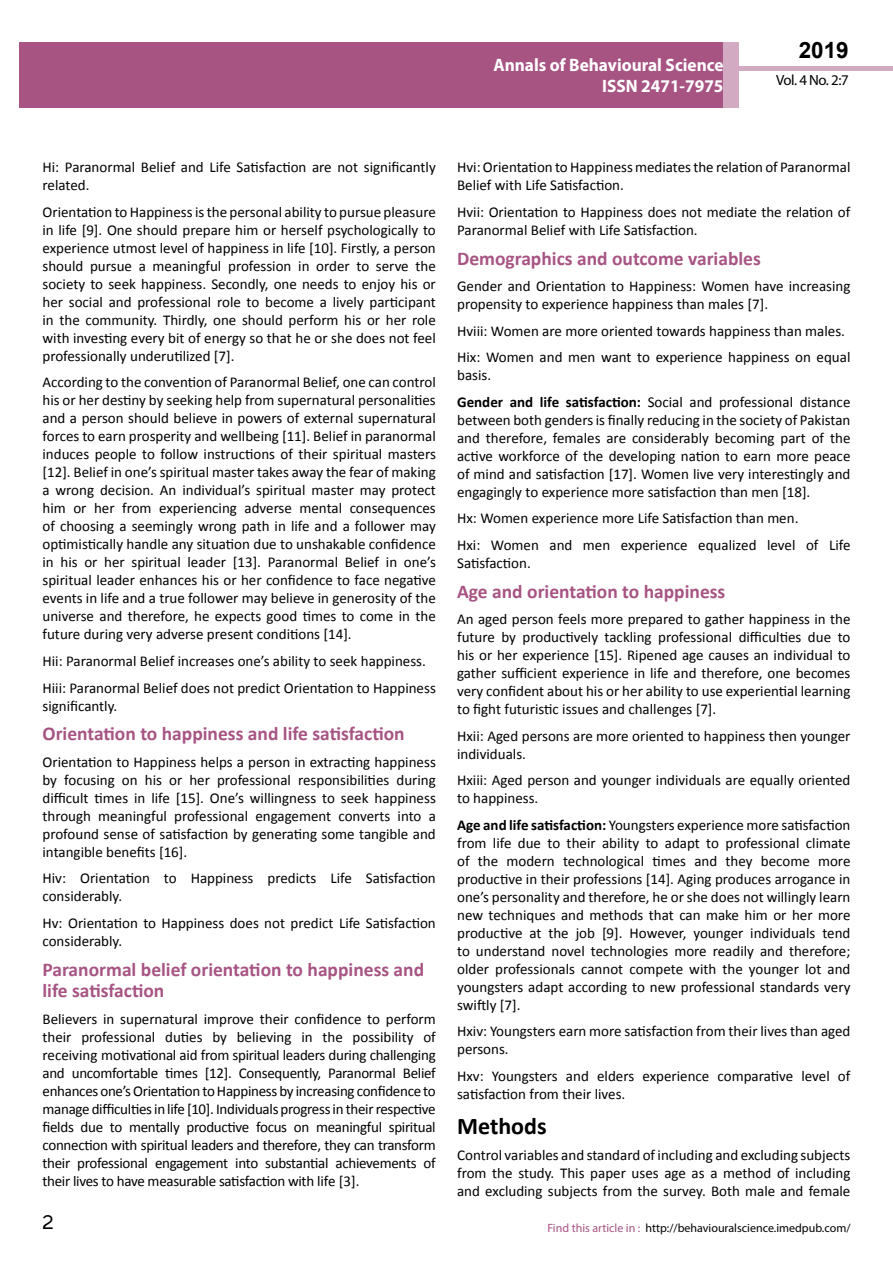
<style>
.page{position:relative;width:893px;height:1263px;background:#fff}
.page>*{position:absolute;margin:0;border:0;box-sizing:border-box;transform-origin:0 0}
.t1{font:25.5px "Tunga";color:#000}
.t2{font:700 24px "Calibri";color:#000}
.t3{font:700 22.5px "Arial";color:#000}
.t4{font:700 19.5px/21.5px "Calibri";color:#a75483}
.t5{font:700 18px/21.6px "Myriad Pro";color:#fff;text-align:right;scale:.96 1}
.t6{font:15px/18px "Calibri";color:#000}
.t7{font:14.85px "Myriad Pro";color:#000}
.t8{font:12px "Myriad Pro";color:#000}
.s1{font-weight:700}
.s2{color:#a75483}
</style>
<div class="page">
<div style="left:722px;top:66px;width:171px;height:5px;background:#d2aac1"></div>
<div style="left:19px;top:42px;width:706px;height:66px;background:#a75483"></div>
<div style="left:723px;top:42px;width:16px;height:66px;background:#d2aac1"></div>
<p class="t5" style="left:493px;top:53px;width:241px">Annals of Behavioural Science<br>ISSN 2471-7975</p>
<h3 class="t3" style="left:799px;top:35px;width:52px">2019</h3>
<p class="t7" style="left:776px;top:71px;width:74px">Vol. 4 No. 2:7</p>
<p class="t6" style="left:43px;top:158px;width:395px">Hi: Paranormal Belief and Life Satisfaction are not significantly related.</p>
<p class="t6" style="left:43px;top:203px;width:395px;text-align:justify">Orientation to Happiness is the personal ability to pursue pleasure in life [9]. One should prepare him or herself psychologically to experience utmost level of happiness in life [10]. Firstly, a person should pursue a meaningful profession in order to serve the society to seek happiness. Secondly, one needs to enjoy his or her social and professional role to become a lively participant in the community. Thirdly, one should perform his or her role with investing every bit of energy so that he or she does not feel professionally underutilized [7].</p>
<p class="t6" style="left:43px;top:373px;width:395px;text-align:justify">According to the convention of Paranormal Belief, one can control his or her destiny by seeking help from supernatural personalities and a person should believe in powers of external supernatural forces to earn prosperity and wellbeing [11]. Belief in paranormal induces people to follow instructions of their spiritual masters [12]. Belief in one’s spiritual master takes away the fear of making a wrong decision. An individual’s spiritual master may protect him or her from experiencing adverse mental consequences of choosing a seemingly wrong path in life and a follower may optimistically handle any situation due to unshakable confidence in his or her spiritual leader [13]. Paranormal Belief in one’s spiritual leader enhances his or her confidence to face negative events in life and a true follower may believe in generosity of the universe and therefore, he expects good times to come in the future during very adverse present conditions [14].</p>
<p class="t6" style="left:43px;top:648px;width:395px;line-height:26.5px">Hii: Paranormal Belief increases one’s ability to seek happiness.<br>Hiii: Paranormal Belief does not predict Orientation to Happiness</p>
<p class="t6" style="left:43px;top:696px;width:76px">significantly.</p>
<h3 class="t4" style="left:43px;top:723px;width:364px">Orientation to happiness and life satisfaction</h3>
<p class="t6" style="left:43px;top:753px;width:395px;text-align:justify">Orientation to Happiness helps a person in extracting happiness by focusing on his or her professional responsibilities during difficult times in life [15]. One’s willingness to seek happiness through meaningful professional engagement converts into a profound sense of satisfaction by generating some tangible and intangible benefits [16].</p>
<p class="t6" style="left:43px;top:869px;width:395px">Hiv: Orientation to Happiness predicts Life Satisfaction considerably.</p>
<p class="t6" style="left:43px;top:914px;width:395px">Hv: Orientation to Happiness does not predict Life Satisfaction considerably.</p>
<h3 class="t4" style="left:43px;top:959px;width:383px">Paranormal belief orientation to happiness and life satisfaction</h3>
<p class="t6" style="left:43px;top:1010px;width:395px;text-align:justify">Believers in supernatural improve their confidence to perform their professional duties by believing in the possibility of receiving motivational aid from spiritual leaders during challenging and uncomfortable times [12]. Consequently, Paranormal Belief enhances one’s Orientation to Happiness by increasing confidence to manage difficulties in life [10]. Individuals progress in their respective fields due to mentally productive focus on meaningful spiritual connection with spiritual leaders and therefore, they can transform their professional engagement into substantial achievements of their lives to have measurable satisfaction with life [3].</p>
<p class="t6" style="left:457px;top:158px;width:395px">Hvi: Orientation to Happiness mediates the relation of Paranormal<br>Belief with Life Satisfaction.</p>
<p class="t6" style="left:457px;top:203px;width:395px">Hvii: Orientation to Happiness does not mediate the relation of<br>Paranormal Belief with Life Satisfaction.</p>
<h3 class="t4" style="left:457px;top:248px;width:305px">Demographics and outcome variables</h3>
<p class="t6" style="left:457px;top:277px;width:395px">Gender and Orientation to Happiness: Women have increasing propensity to experience happiness than males [7].</p>
<p class="t6" style="left:457px;top:318px;width:395px;line-height:26.5px">Hviii: Women are more oriented towards happiness than males.<br>Hix: Women and men want to experience happiness on equal</p>
<p class="t6" style="left:457px;top:362px;width:395px;line-height:26.5px">basis.<br><span class="s1">Gender and life satisfaction:</span> Social and professional distance</p>
<p class="t6" style="left:457px;top:411px;width:395px;text-align:justify">between both genders is finally reducing in the society of Pakistan and therefore, females are considerably becoming part of the active workforce of the developing nation to earn more peace of mind and satisfaction [17]. Women live very interestingly and engagingly to experience more satisfaction than men [18].</p>
<p class="t6" style="left:457px;top:505px;width:395px;line-height:26.5px">Hx: Women experience more Life Satisfaction than men.<br>Hxi: Women and men experience equalized level of Life</p>
<p class="t6" style="left:457px;top:554px;width:75px">Satisfaction.</p>
<h3 class="t4" style="left:457px;top:581px;width:270px">Age and orientation to happiness</h3>
<p class="t6" style="left:457px;top:610px;width:395px;text-align:justify">An aged person feels more prepared to gather happiness in the future by productively tackling professional difficulties due to his or her experience [15]. Ripened age causes an individual to gather sufficient experience in life and therefore, one becomes very confident about his or her ability to use experiential learning to fight futuristic issues and challenges [7].</p>
<p class="t6" style="left:457px;top:727px;width:395px">Hxii: Aged persons are more oriented to happiness then younger individuals.</p>
<p class="t6" style="left:457px;top:771px;width:395px">Hxiii: Aged person and younger individuals are equally oriented to happiness.</p>
<p class="t6" style="left:457px;top:816px;width:395px;text-align:justify"><span class="s1">Age and life satisfaction:</span> Youngsters experience more satisfaction from life due to their ability to adapt to professional climate of the modern technological times and they become more productive in their professions [14]. Aging produces arrogance in one’s personality and therefore, he or she does not willingly learn new techniques and methods that can make him or her more productive at the job [9]. However, younger individuals tend to understand novel technologies more readily and therefore; older professionals cannot compete with the younger lot and youngsters adapt according to new professional standards very swiftly [7].</p>
<p class="t6" style="left:457px;top:1022px;width:395px">Hxiv: Youngsters earn more satisfaction from their lives than aged persons.</p>
<p class="t6" style="left:457px;top:1067px;width:395px">Hxv: Youngsters and elders experience comparative level of satisfaction from their lives.</p>
<h2 class="t2" style="left:457px;top:1110px;width:91px">Methods</h2>
<p class="t6" style="left:457px;top:1146px;width:395px;text-align:justify">Control variables and standard of including and excluding subjects from the study. This paper uses age as a method of including and excluding subjects from the survey. Both male and female</p>
<h1 class="t1" style="left:42px;top:1205px;width:13px">2</h1>
<p class="t8" style="left:547px;top:1220px;width:305px"><span class="s2">Find this article in :</span> http://behaviouralscience.imedpub.com/</p>
</div>
